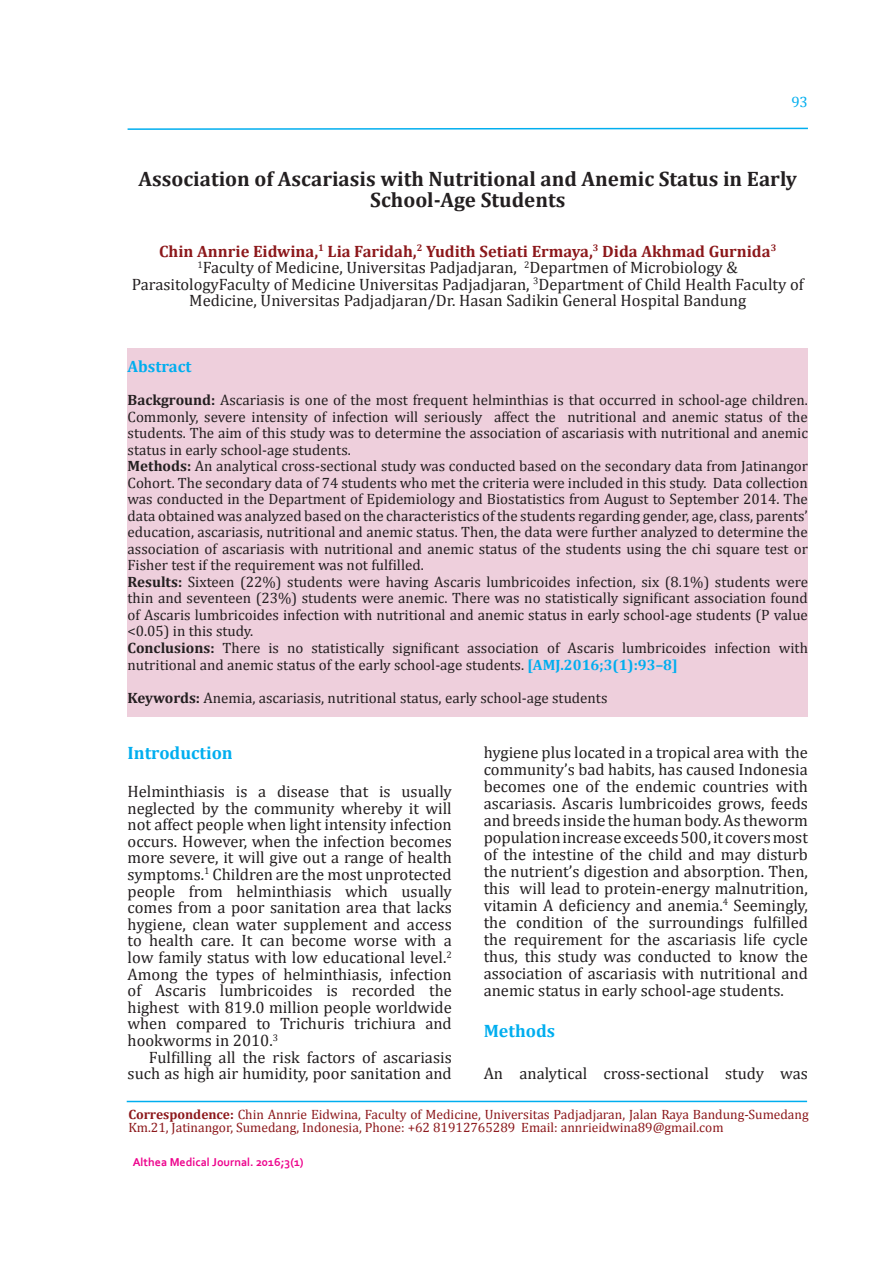
<style>
.page{position:relative;width:893px;height:1263px;background:#fff}
.page>*{position:absolute;margin:0;border:0;box-sizing:border-box;transform-origin:0 0}
.t1{font:700 21px/21px "Cambria";color:#231f20;text-align:center}
.t2{font:700 18px "Cambria";color:#00aeef}
.t3{font:16.5px/16.6px "Cambria";color:#231f20;text-align:justify}
.t4{font:700 16.5px "Cambria";color:#00aeef}
.t5{font:15px/16.5px "Cambria";color:#231f20}
.t6{font:15px "Cambria";color:#00aeef}
.t7{font:13.5px/13.5px "Cambria";color:#8c181b}
.t8{font:700 12px "Corbel";color:#ed028c}
.s1{font-weight:700;color:#8c181b}
.s2{font-weight:700}
.s3{font-weight:700;color:#00aeef}
</style>
<div class="page">
<svg style="left:127px;top:127px;width:681px;height:3px"></svg>
<div style="left:128px;top:348px;width:680px;height:368px;background:#eecfdc"></div>
<hr style="left:127px;top:1101px;width:680px;height:1px;background:#00aeef">
<p class="t6" style="left:791px;top:93px;width:18px">93</p>
<p class="t1" style="left:138px;top:168px;width:660px">Association of Ascariasis with Nutritional and Anemic Status in Early<br>School-Age Students</p>
<p class="t3" style="left:132px;top:243px;width:674px;text-align:center"><span class="s1">Chin Annrie Eidwina,</span><sup>1</sup> <span class="s1">Lia Faridah,</span><sup>2</sup> <span class="s1">Yudith Setiati Ermaya,</span><sup>3</sup> <span class="s1">Dida Akhmad Gurnida</span><sup>3<br></sup><sup>1</sup>Faculty of Medicine, Universitas Padjadjaran, <sup>2</sup>Departmen of Microbiology &amp; ParasitologyFaculty of Medicine Universitas Padjadjaran, <sup>3</sup>Department of Child Health Faculty of Medicine, Universitas Padjadjaran/Dr. Hasan Sadikin General Hospital Bandung</p>
<p class="t4" style="left:128px;top:357px;width:65px">Abstract</p>
<p class="t5" style="left:128px;top:392px;width:682px"><span class="s2">Background:</span> Ascariasis is one of the most frequent helminthias is that occurred in school-age children.<br>Commonly, severe intensity of infection will seriously affect the nutritional and anemic status of the students. The aim of this study was to determine the association of ascariasis with nutritional and anemic status in early school-age students.<br><span class="s2">Methods:</span> An analytical cross-sectional study was conducted based on the secondary data from Jatinangor Cohort. The secondary data of 74 students who met the criteria were included in this study. Data collection was conducted in the Department of Epidemiology and Biostatistics from August to September 2014. The data obtained was analyzed based on the characteristics of the students regarding gender, age, class, parents’ education, ascariasis, nutritional and anemic status. Then, the data were further analyzed to determine the association of ascariasis with nutritional and anemic status of the students using the chi square test or Fisher test if the requirement was not fulfilled.<br><span class="s2">Results:</span> Sixteen (22%) students were having Ascaris lumbricoides infection, six (8.1%) students were thin and seventeen (23%) students were anemic. There was no statistically significant association found of Ascaris lumbricoides infection with nutritional and anemic status in early school-age students (P value &lt;0.05) in this study.<br><span class="s2">Conclusions:</span> There is no statistically significant association of Ascaris lumbricoides infection with nutritional and anemic status of the early school-age students. <span class="s3">[AMJ.2016;3(1):93–8]</span></p>
<p class="t5" style="left:128px;top:689px;width:481px"><span class="s2">Keywords:</span> Anemia, ascariasis, nutritional status, early school-age students</p>
<p class="t2" style="left:128px;top:742px;width:107px">Introduction</p>
<p class="t3" style="left:128px;top:783px;width:326px">Helminthiasis is a disease that is usually neglected by the community whereby it will not affect people when light intensity infection occurs. However, when the infection becomes more severe, it will give out a range of health symptoms.<sup>1</sup> Children are the most unprotected people from helminthiasis which usually comes from a poor sanitation area that lacks hygiene, clean water supplement and access to health care. It can become worse with a low family status with low educational level.<sup>2<br></sup>Among the types of helminthiasis, infection of Ascaris lumbricoides is recorded the highest with 819.0 million people worldwide when compared to Trichuris trichiura and hookworms in 2010.<sup>3</sup></p>
<p class="t3" style="left:128px;top:1049px;width:326px;text-align:right">Fulfilling all the risk factors of ascariasis such as high air humidity, poor sanitation and</p>
<p class="t3" style="left:484px;top:744px;width:326px">hygiene plus located in a tropical area with the community’s bad habits, has caused Indonesia becomes one of the endemic countries with ascariasis. Ascaris lumbricoides grows, feeds and breeds inside the human body. As theworm population increase exceeds 500, it covers most of the intestine of the child and may disturb the nutrient’s digestion and absorption. Then, this will lead to protein-energy malnutrition, vitamin A deficiency and anemia.<sup>4</sup> Seemingly, the condition of the surroundings fulfilled the requirement for the ascariasis life cycle thus, this study was conducted to know the association of ascariasis with nutritional and anemic status in early school-age students.</p>
<p class="t2" style="left:484px;top:1020px;width:73px">Methods</p>
<p class="t3" style="left:484px;top:1065px;width:326px">An analytical cross-sectional study was</p>
<p class="t7" style="left:128px;top:1107px;width:682px"><span class="s2">Correspondence:</span> Chin Annrie Eidwina, Faculty of Medicine, Universitas Padjadjaran, Jalan Raya Bandung-Sumedang<br>Km.21, Jatinangor, Sumedang, Indonesia, Phone: +62 81912765289 Email: annrieidwina89@gmail.com</p>
<p class="t8" style="left:133px;top:1155px;width:172px">Althea Medical Journal. 2016;3(1)</p>
</div>
